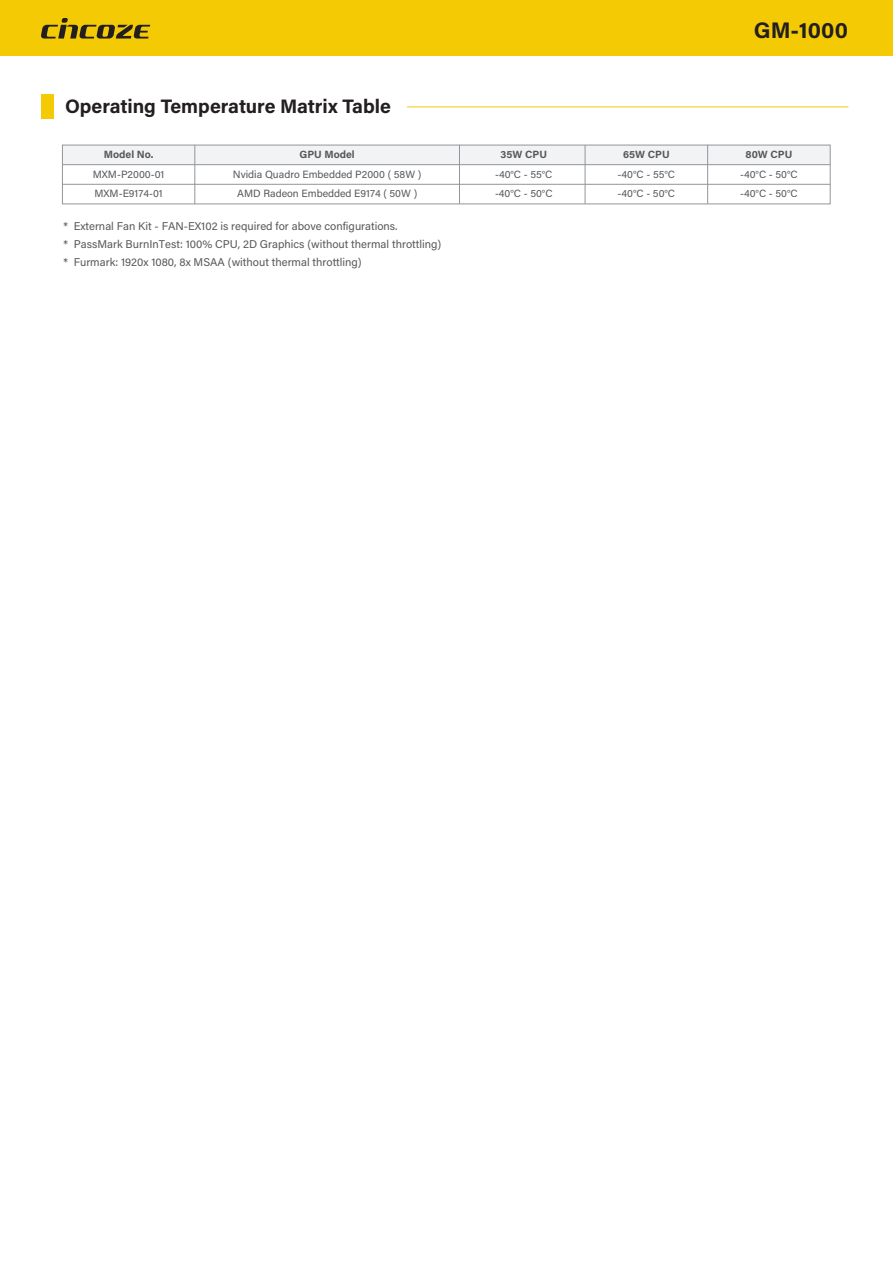
<style>
.page{position:relative;width:893px;height:1263px;background:#fff}
.page>*{position:absolute;margin:0;border:0;box-sizing:border-box;transform-origin:0 0}
.t1{font:700 22.5px "Acumin Pro";letter-spacing:.01em;color:#231f20}
.t2{font:700 19.5px "Acumin Pro";letter-spacing:-.005em;color:#231f20}
.t3{font:11.25px/18px "Acumin Pro";color:#57585a}
.t4{font:10.5px/19.5px "Acumin Pro";color:#57585a}
.t5{font:700 10.5px "Acumin Pro";color:#57585a}
</style>
<div class="page">
<div style="left:0;top:1px;width:893px;height:55px;background:#f4ca05"></div>
<svg style="left:41px;top:18px;width:109px;height:21px"></svg>
<hr style="left:407px;top:107px;width:441px;height:1px;background:#f4ca05">
<div style="left:41px;top:95px;width:13px;height:24px;background:#f4ca05"></div>
<div style="left:62px;top:145px;width:768px;height:20px;background:#f2f3f4"></div>
<div style="left:62px;top:145px;width:768px;height:59px;border:1px solid #939598"></div>
<h2 class="t2" style="left:65px;top:92px;width:327px">Operating Temperature Matrix Table</h2>
<p class="t5" style="left:104px;top:147px;width:51px">Model No.</p>
<p class="t4" style="left:93px;top:164px;width:73px">MXM-P2000-01<br>MXM-E9174-01</p>
<p class="t5" style="left:299px;top:147px;width:57px">GPU Model</p>
<p class="t4" style="left:233px;top:164px;width:190px;text-align:center">Nvidia Quadro Embedded P2000 ( 58W )<br>AMD Radeon Embedded E9174 ( 50W )</p>
<p class="t3" style="left:64px;top:217px;width:379px">* External Fan Kit - FAN-EX102 is required for above configurations.<br>* PassMark BurnInTest: 100% CPU, 2D Graphics (without thermal throttling) * Furmark: 1920x 1080, 8x MSAA (without thermal throttling)</p>
<p class="t5" style="left:501px;top:147px;width:48px">35W CPU</p>
<p class="t4" style="left:495px;top:164px;width:59px">-40°C - 55°C -40°C - 50°C</p>
<p class="t5" style="left:623px;top:147px;width:48px">65W CPU</p>
<p class="t4" style="left:618px;top:164px;width:59px">-40°C - 55°C -40°C - 50°C</p>
<h1 class="t1" style="left:754px;top:15px;width:96px">GM-1000</h1>
<p class="t5" style="left:745px;top:147px;width:48px">80W CPU</p>
<p class="t4" style="left:740px;top:164px;width:59px">-40°C - 50°C -40°C - 50°C</p>
</div>
